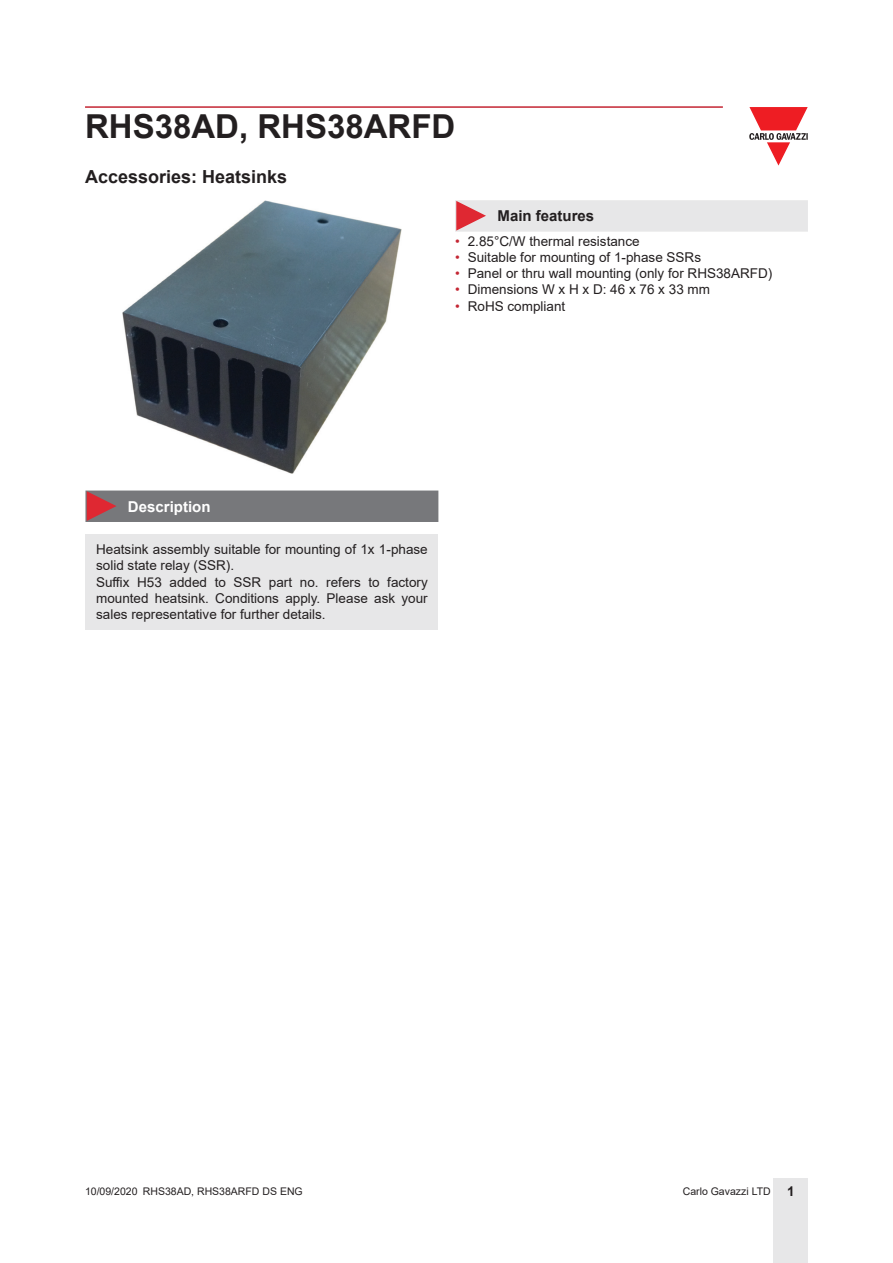
<style>
.page{position:relative;width:893px;height:1263px;background:#fff}
.page>*{position:absolute;margin:0;border:0;box-sizing:border-box;transform-origin:0 0}
.t1{font:700 33px "Arial";color:#231f20}
.Titolo02{font:700 18px "Arial";color:#231f20}
.Titolo03{font:700 15px "Arial";color:#231f20}
.Titolo04{font:700 15px "Arial";color:#fff}
.Testo{font:13.5px/16.2px "Arial";color:#231f20}
.t2{font:10.5px "Arial";color:#231f20}
.s1{color:#c42633}
.s2{font-weight:700;font-size:13.5px}
</style>
<div class="page">
<hr style="left:85px;top:106px;width:638px;height:2px;background:#c42633">
<div style="left:774px;top:1178px;width:34px;height:85px;background:#e7e7e8"></div>
<svg style="left:749px;top:107px;width:59px;height:59px"></svg>
<div style="left:85px;top:534px;width:353px;height:96px;background:#e7e7e8"></div>
<img style="left:122px;top:201px;width:280px;height:272px">
<svg style="left:85px;top:490px;width:353px;height:32px;background:#7d777a"></svg>
<div style="left:455px;top:200px;width:353px;height:32px;background:#e7e7e8"></div>
<h1 class="t1" style="left:85px;top:103px;width:372px">RHS38AD, RHS38ARFD</h1>
<p class="Titolo02" style="left:85px;top:164px;width:204px">Accessories: Heatsinks</p>
<p class="Titolo03" style="left:497px;top:206px;width:98px">Main features</p>
<p class="Testo" style="left:455px;top:233px;width:186px"><span class="s1">•</span> 2.85°C/W thermal resistance</p>
<p class="Testo" style="left:455px;top:249px;width:248px"><span class="s1">•</span> Suitable for mounting of 1-phase SSRs</p>
<p class="Testo" style="left:455px;top:265px;width:319px"><span class="s1">•</span> Panel or thru wall mounting (only for RHS38ARFD)</p>
<p class="Testo" style="left:455px;top:281px;width:257px"><span class="s1">•</span> Dimensions W x H x D: 46 x 76 x 33 mm</p>
<p class="Testo" style="left:455px;top:298px;width:112px"><span class="s1">•</span> RoHS compliant</p>
<p class="Titolo04" style="left:128px;top:496px;width:84px">Description</p>
<p class="Testo" style="left:96px;top:541px;width:333px">Heatsink assembly suitable for mounting of 1x 1-phase solid state relay (SSR).</p>
<p class="Testo" style="left:96px;top:574px;width:333px;text-align:justify">Suffix H53 added to SSR part no. refers to factory mounted heatsink. Conditions apply. Please ask your sales representative for further details.</p>
<p class="t2" style="left:85px;top:1183px;width:219px">10/09/2020 RHS38AD, RHS38ARFD DS ENG</p>
<p class="t2" style="left:683px;top:1183px;width:113px">Carlo Gavazzi LTD <span class="s2">1</span></p>
</div>
